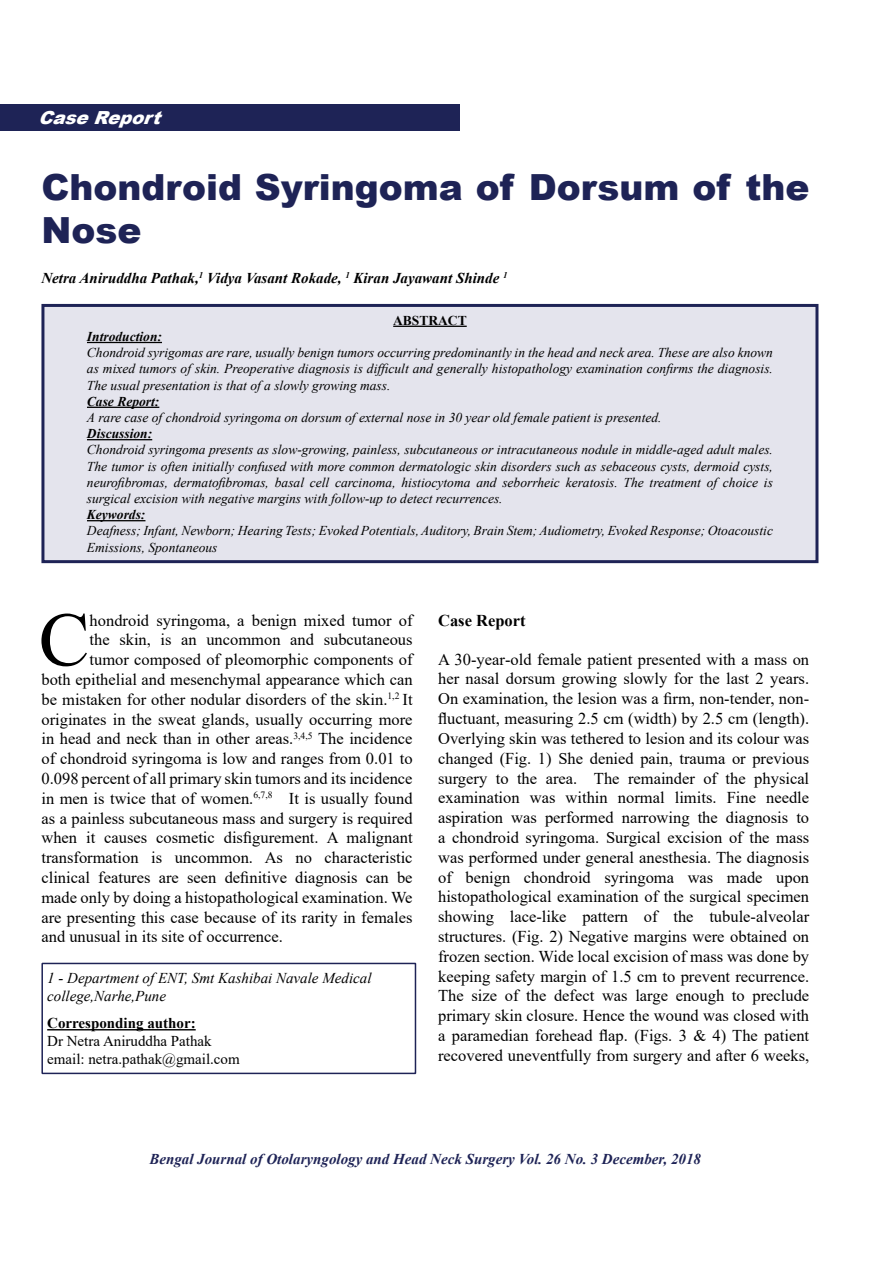
<style>
.page{position:relative;width:893px;height:1263px;background:#fff}
.page>*{position:absolute;margin:0;border:0;box-sizing:border-box;transform-origin:0 0}
.t1{font:76.35px "Times New Roman";color:#000}
.t2{font:900 36px/43.2px "Arial";color:#1e2356}
.t3{font:italic 900 18px "Arial";color:#fff}
.t4{font:16.5px/19.8px "Times New Roman";color:#000;text-align:justify}
.t5{font:700 16.5px "Times New Roman";color:#000}
.t6{font:italic 700 15px "Times New Roman";color:#1e2356}
.t7{font:italic 700 15px "Times New Roman";color:#000}
.t8{font:italic 15px/18px "Times New Roman";color:#000}
.t9{font:15px/18px "Times New Roman";color:#000}
.t10{font:700 15px "Times New Roman";color:#000}
.t11{font:italic 13.5px/16.2px "Times New Roman";color:#000;text-align:justify}
.t12{font:italic 700 13.5px "Times New Roman";color:#000}
.t13{font:700 13.5px "Times New Roman";color:#000}
</style>
<div class="page">
<hr style="left:47px;top:1029px;width:149px;height:1px;background:#000">
<div style="left:41px;top:963px;width:375px;height:111px;border:2px solid #1e2356"></div>
<div style="left:0;top:104px;width:459px;height:27px;background:#1e2356"></div>
<div style="left:43px;top:305px;width:774px;height:257px;background:#e4e4ed"></div>
<hr style="left:393px;top:326px;width:74px;height:1px;background:#000">
<hr style="left:87px;top:342px;width:75px;height:1px;background:#000">
<hr style="left:87px;top:407px;width:72px;height:1px;background:#000">
<hr style="left:87px;top:439px;width:65px;height:1px;background:#000">
<hr style="left:87px;top:520px;width:58px;height:1px;background:#000">
<div style="left:41px;top:304px;width:777px;height:259px;border:3px solid #1e2356"></div>
<p class="t3" style="left:38px;top:104px;width:132px">CaseReport</p>
<h2 class="t2" style="left:41px;top:165px;width:769px">Chondroid Syringoma of Dorsum of the<br>Nose</h2>
<p class="t7" style="left:41px;top:267px;width:467px">Netra Aniruddha Pathak,<sup>1</sup> Vidya Vasant Rokade, <sup>1</sup> Kiran Jayawant Shinde <sup>1</sup></p>
<p class="t13" style="left:393px;top:311px;width:75px">ABSTRACT</p>
<p class="t12" style="left:87px;top:327px;width:77px">Introduction:</p>
<p class="t11" style="left:87px;top:344px;width:687px">Chondroid syrigomas are rare, usually benign tumors occurring predominantly in the head and neck area. These are also known as mixed tumors of skin. Preoperative diagnosis is difficult and generally histopathology examination confirms the diagnosis.<br>The usual presentation is that of a slowly growing mass.</p>
<p class="t12" style="left:87px;top:392px;width:74px">Case Report:</p>
<p class="t11" style="left:87px;top:409px;width:576px">A rare case of chondroid syringoma on dorsum of external nose in 30 year old female patient is presented.</p>
<p class="t12" style="left:87px;top:424px;width:67px">Discussion:</p>
<p class="t11" style="left:87px;top:441px;width:687px">Chondroid syringoma presents as slow‐growing, painless, subcutaneous or intracutaneous nodule in middle‐aged adult males.<br>The tumor is often initially confused with more common dermatologic skin disorders such as sebaceous cysts, dermoid cysts, neurofibromas, dermatofibromas, basal cell carcinoma, histiocytoma and seborrheic keratosis. The treatment of choice is surgical excision with negative margins with follow-up to detect recurrences.</p>
<p class="t12" style="left:87px;top:505px;width:60px">Keywords:</p>
<p class="t11" style="left:87px;top:522px;width:687px">Deafness; Infant, Newborn; Hearing Tests; Evoked Potentials, Auditory, Brain Stem; Audiometry, Evoked Response; Otoacoustic<br>Emissions, Spontaneous</p>
<h1 class="t1" style="left:39px;top:586px;width:52px">C</h1>
<p class="t4" style="left:90px;top:610px;width:324px">hondroid syringoma, a benign mixed tumor of</p>
<p class="t4" style="left:90px;top:629px;width:324px">the skin, is an uncommon and subcutaneous</p>
<p class="t4" style="left:90px;top:649px;width:324px">tumor composed of pleomorphic components of</p>
<p class="t4" style="left:41px;top:669px;width:373px">both epithelial and mesenchymal appearance which can</p>
<p class="t4" style="left:41px;top:689px;width:373px">be mistaken for other nodular disorders of the skin.<sup>1,2</sup> It</p>
<p class="t4" style="left:41px;top:709px;width:373px">originates in the sweat glands, usually occurring more</p>
<p class="t4" style="left:41px;top:728px;width:373px">in head and neck than in other areas.<sup>3,4,5</sup> The incidence</p>
<p class="t4" style="left:41px;top:748px;width:373px">of chondroid syringoma is low and ranges from 0.01 to</p>
<p class="t4" style="left:41px;top:768px;width:373px">0.098 percent of all primary skin tumors and its incidence</p>
<p class="t4" style="left:41px;top:788px;width:373px">in men is twice that of women.<sup>6,7,8</sup> It is usually found</p>
<p class="t4" style="left:41px;top:808px;width:373px">as a painless subcutaneous mass and surgery is required</p>
<p class="t4" style="left:41px;top:827px;width:373px">when it causes cosmetic disfigurement. A malignant</p>
<p class="t4" style="left:41px;top:847px;width:373px">transformation is uncommon. As no characteristic</p>
<p class="t4" style="left:41px;top:867px;width:373px">clinical features are seen definitive diagnosis can be</p>
<p class="t4" style="left:41px;top:887px;width:373px">made only by doing a histopathological examination. We</p>
<p class="t4" style="left:41px;top:907px;width:373px">are presenting this case because of its rarity in females</p>
<p class="t4" style="left:41px;top:926px;width:243px">and unusual in its site of occurrence.</p>
<p class="t8" style="left:47px;top:969px;width:326px">1 - Department of ENT, Smt Kashibai Navale Medical college,Narhe,Pune</p>
<p class="t10" style="left:47px;top:1012px;width:150px">Corresponding author:</p>
<p class="t9" style="left:47px;top:1032px;width:194px">Dr Netra Aniruddha Pathak email: netra.pathak@gmail.com</p>
<p class="t5" style="left:438px;top:608px;width:89px">Case Report</p>
<p class="t4" style="left:438px;top:649px;width:373px">A 30‐year‐old female patient presented with a mass on her nasal dorsum growing slowly for the last 2 years.<br>On examination, the lesion was a firm, non‐tender, non&shy;fluctuant, measuring 2.5 cm (width) by 2.5 cm (length).<br>Overlying skin was tethered to lesion and its colour was changed (Fig. 1) She denied pain, trauma or previous surgery to the area. The remainder of the physical examination was within normal limits. Fine needle aspiration was performed narrowing the diagnosis to a chondroid syringoma. Surgical excision of the mass was performed under general anesthesia. The diagnosis of benign chondroid syringoma was made upon histopathological examination of the surgical specimen showing lace-like pattern of the tubule-alveolar structures. (Fig. 2) Negative margins were obtained on frozen section. Wide local excision of mass was done by keeping safety margin of 1.5 cm to prevent recurrence.<br>The size of the defect was large enough to preclude primary skin closure. Hence the wound was closed with a paramedian forehead flap. (Figs. 3 &amp; 4) The patient recovered uneventfully from surgery and after 6 weeks,</p>
<p class="t6" style="left:149px;top:1148px;width:553px">Bengal Journal of Otolaryngology and Head Neck Surgery Vol. 26 No. 3 December, 2018</p>
</div>
